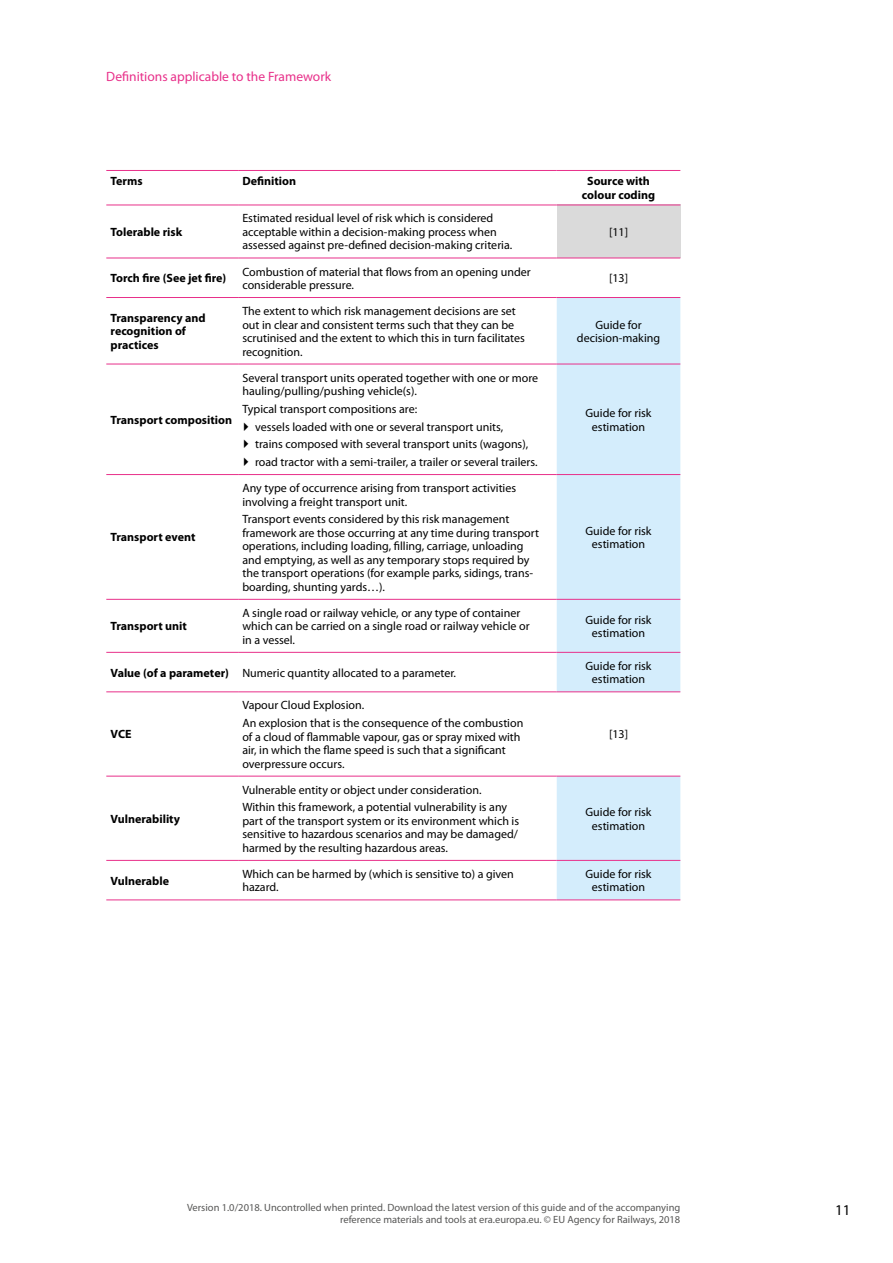
<style>
.page{position:relative;width:893px;height:1263px;background:#fff}
.page>*{position:absolute;margin:0;border:0;box-sizing:border-box;transform-origin:0 0}
.t1{font:15px "Myriad Pro";color:#000}
.t2{font:13.5px "Myriad Pro";color:#e8308a}
.Table_data{font:12px/13.5px "Myriad Pro";color:#000}
.Table_data-2{font:700 12px/13.5px "Myriad Pro";color:#000}
.Table_header{font:700 12px/13.5px "Myriad Pro";color:#000;text-align:center}
.t3{font:10.5px/12px "Myriad Pro";color:#575756;text-align:right}
.s1{font-family:"EC Square Sans Pro"}
</style>
<div class="page">
<div style="left:557px;top:205px;width:123px;height:53px;background:#dadada"></div>
<svg style="left:557px;top:298px;width:123px;height:601px;background:#daeffc"></svg>
<hr style="left:106px;top:170px;width:132px;height:1px;background:#e8308a">
<hr style="left:238px;top:170px;width:319px;height:1px;background:#e8308a">
<hr style="left:557px;top:170px;width:123px;height:1px;background:#e8308a">
<hr style="left:106px;top:205px;width:132px;height:1px;background:#e8308a">
<hr style="left:238px;top:205px;width:319px;height:1px;background:#e8308a">
<hr style="left:557px;top:205px;width:123px;height:1px;background:#e8308a">
<hr style="left:106px;top:258px;width:132px;height:1px;background:#e8308a">
<hr style="left:238px;top:258px;width:319px;height:1px;background:#e8308a">
<hr style="left:106px;top:297px;width:132px;height:1px;background:#e8308a">
<hr style="left:238px;top:297px;width:319px;height:1px;background:#e8308a">
<hr style="left:106px;top:364px;width:132px;height:1px;background:#e8308a">
<hr style="left:238px;top:364px;width:319px;height:1px;background:#e8308a">
<hr style="left:106px;top:474px;width:132px;height:1px;background:#e8308a">
<hr style="left:238px;top:474px;width:319px;height:1px;background:#e8308a">
<hr style="left:106px;top:599px;width:132px;height:1px;background:#e8308a">
<hr style="left:238px;top:599px;width:319px;height:1px;background:#e8308a">
<hr style="left:106px;top:652px;width:132px;height:1px;background:#e8308a">
<hr style="left:238px;top:652px;width:319px;height:1px;background:#e8308a">
<hr style="left:106px;top:691px;width:132px;height:1px;background:#e8308a">
<hr style="left:238px;top:691px;width:319px;height:1px;background:#e8308a">
<hr style="left:106px;top:776px;width:132px;height:1px;background:#e8308a">
<hr style="left:238px;top:776px;width:319px;height:1px;background:#e8308a">
<hr style="left:106px;top:860px;width:132px;height:1px;background:#e8308a">
<hr style="left:238px;top:860px;width:319px;height:1px;background:#e8308a">
<hr style="left:106px;top:899px;width:132px;height:1px;background:#e8308a">
<hr style="left:238px;top:899px;width:319px;height:1px;background:#e8308a">
<hr style="left:557px;top:297px;width:123px;height:1px;background:#e8308a">
<hr style="left:557px;top:599px;width:123px;height:1px;background:#e8308a">
<hr style="left:557px;top:364px;width:123px;height:1px;background:#e8308a">
<hr style="left:557px;top:652px;width:123px;height:1px;background:#e8308a">
<hr style="left:557px;top:474px;width:123px;height:1px;background:#e8308a">
<hr style="left:557px;top:691px;width:123px;height:1px;background:#e8308a">
<hr style="left:557px;top:776px;width:123px;height:1px;background:#e8308a">
<hr style="left:557px;top:899px;width:123px;height:1px;background:#e8308a">
<hr style="left:557px;top:860px;width:123px;height:1px;background:#e8308a">
<hr style="left:557px;top:258px;width:123px;height:1px;background:#e8308a">
<p class="t2" style="left:106px;top:68px;width:226px">Definitions applicable to the Framework</p>
<p class="Table_header" style="left:111px;top:174px;width:34px">Terms</p>
<p class="Table_header" style="left:242px;top:174px;width:55px">Definition</p>
<p class="Table_header" style="left:582px;top:174px;width:75px">Source with colour coding</p>
<p class="Table_data-2" style="left:111px;top:225px;width:73px">Tolerable risk</p>
<p class="Table_data" style="left:242px;top:211px;width:271px">Estimated residual level of risk which is considered acceptable within a decision‑making process when assessed against pre-defined decision‑making criteria.</p>
<p class="Table_data" style="left:609px;top:225px;width:21px">[11]</p>
<p class="Table_data-2" style="left:111px;top:271px;width:117px">Torch fire (See jet fire)</p>
<p class="Table_data" style="left:242px;top:265px;width:290px">Combustion of material that flows from an opening under considerable pressure.</p>
<p class="Table_data" style="left:609px;top:271px;width:21px">[13]</p>
<p class="Table_data-2" style="left:111px;top:311px;width:97px">Transparency and recognition of practices</p>
<p class="Table_data" style="left:242px;top:304px;width:284px">The extent to which risk management decisions are set out in clear and consistent terms such that they can be scrutinised and the extent to which this in turn facilitates recognition.</p>
<p class="Table_data" style="left:577px;top:318px;width:85px;text-align:center">Guide for decision‑making</p>
<p class="Table_data-2" style="left:111px;top:413px;width:123px">Transport composition</p>
<p class="Table_data-2" style="left:111px;top:530px;width:86px">Transport event</p>
<p class="Table_data-2" style="left:111px;top:619px;width:78px">Transport unit</p>
<p class="Table_data" style="left:242px;top:371px;width:297px">Several transport units operated together with one or more hauling/pulling/pushing vehicle(s).</p>
<p class="Table_data" style="left:242px;top:402px;width:176px">Typical transport compositions are:</p>
<p class="Table_data" style="left:242px;top:420px;width:262px"><span class="s1">▶</span> vessels loaded with one or several transport units,</p>
<p class="Table_data" style="left:242px;top:437px;width:287px"><span class="s1">▶</span> trains composed with several transport units (wagons),</p>
<p class="Table_data" style="left:242px;top:455px;width:297px"><span class="s1">▶</span> road tractor with a semi-trailer, a trailer or several trailers.</p>
<p class="Table_data" style="left:585px;top:406px;width:68px;text-align:center">Guide for risk estimation</p>
<p class="Table_data" style="left:242px;top:481px;width:275px">Any type of occurrence arising from transport activities involving a freight transport unit.</p>
<p class="Table_data" style="left:242px;top:512px;width:298px">Transport events considered by this risk management framework are those occurring at any time during transport operations, including loading, filling, carriage, unloading and emptying, as well as any temporary stops required by the transport operations (for example parks, sidings, trans&shy;boarding, shunting yards…).</p>
<p class="Table_data" style="left:585px;top:524px;width:68px;text-align:center">Guide for risk estimation</p>
<p class="Table_data" style="left:242px;top:606px;width:289px">A single road or railway vehicle, or any type of container which can be carried on a single road or railway vehicle or in a vessel.</p>
<p class="Table_data" style="left:585px;top:613px;width:68px;text-align:center">Guide for risk estimation</p>
<p class="Table_data-2" style="left:111px;top:665px;width:120px">Value (of a parameter)</p>
<p class="Table_data" style="left:242px;top:666px;width:215px">Numeric quantity allocated to a parameter.</p>
<p class="Table_data" style="left:585px;top:659px;width:68px;text-align:center">Guide for risk estimation</p>
<p class="Table_data-2" style="left:111px;top:727px;width:23px">VCE</p>
<p class="Table_data-2" style="left:111px;top:811px;width:71px">Vulnerability</p>
<p class="Table_data" style="left:242px;top:698px;width:123px">Vapour Cloud Explosion.</p>
<p class="Table_data" style="left:242px;top:716px;width:282px">An explosion that is the consequence of the combustion of a cloud of flammable vapour, gas or spray mixed with air, in which the flame speed is such that a significant overpressure occurs.</p>
<p class="Table_data" style="left:609px;top:727px;width:21px">[13]</p>
<p class="Table_data" style="left:242px;top:783px;width:241px">Vulnerable entity or object under consideration.</p>
<p class="Table_data" style="left:242px;top:800px;width:278px">Within this framework, a potential vulnerability is any part of the transport system or its environment which is sensitive to hazardous scenarios and may be damaged/ harmed by the resulting hazardous areas.</p>
<p class="Table_data" style="left:585px;top:805px;width:68px;text-align:center">Guide for risk estimation</p>
<p class="Table_data-2" style="left:111px;top:873px;width:60px">Vulnerable</p>
<p class="Table_data" style="left:242px;top:867px;width:273px">Which can be harmed by (which is sensitive to) a given hazard.</p>
<p class="Table_data" style="left:585px;top:867px;width:68px;text-align:center">Guide for risk estimation</p>
<p class="t3" style="left:187px;top:1201px;width:495px">Version 1.0/2018. Uncontrolled when printed. Download the latest version of this guide and of the accompanying reference materials and tools at era.europa.eu. © EU Agency for Railways, 2018</p>
<p class="t1" style="left:835px;top:1201px;width:17px">11</p>
</div>
